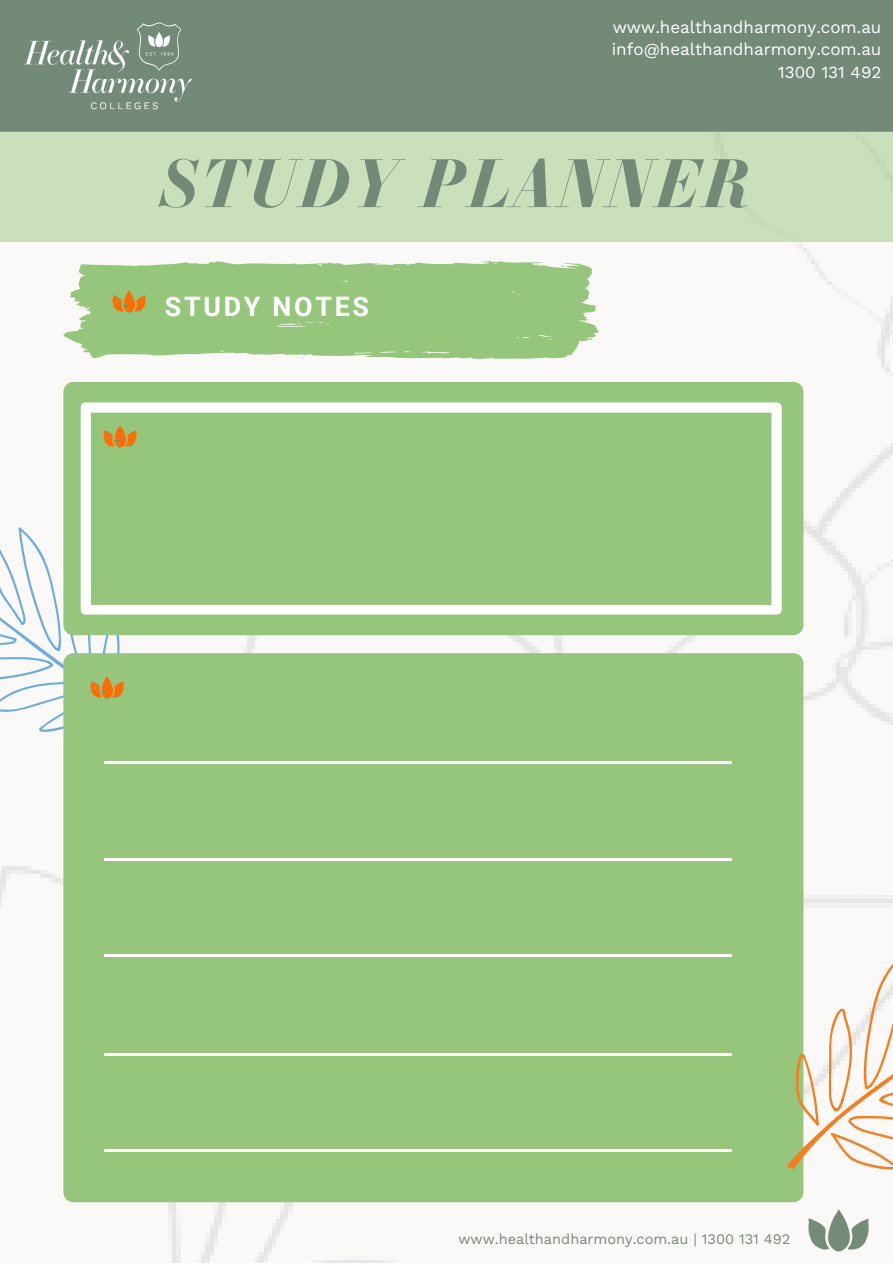
<style>
.page{position:relative;width:893px;height:1264px;background:#fff}
.page>*{position:absolute;margin:0;border:0;box-sizing:border-box;transform-origin:0 0}
.t1{font:italic 700 65.1px "Essonnes Headline";letter-spacing:.05em;color:#748a79}
.t2{font:700 26.85px "Roboto";letter-spacing:.1em;color:#fff}
.t3{font:16.95px "Work Sans";color:#fff}
.t4{font:14.55px "Work Sans";color:#748a79}
</style>
<div class="page">
<img style="left:0;top:241px;width:892px;height:1021px">
<img style="left:766px;top:1202px;width:126px;height:60px">
<div style="left:0;top:0;width:892px;height:131px;background:#748a79"></div>
<img style="left:23px;top:22px;width:169px;height:88px">
<div style="left:0;top:131px;width:892px;height:110px;background:#c9e0bb"></div>
<svg style="left:63px;top:260px;width:535px;height:100px;background:#a3cd8c"></svg>
<svg style="left:0;top:522px;width:142px;height:210px"></svg>
<div style="left:63px;top:653px;width:740px;height:549px;background:#95c67b;border-radius:10px"></div>
<img style="left:89px;top:267px;width:79px;height:69px">
<div style="left:63px;top:382px;width:740px;height:253px;background:#95c67b;border-radius:10px"></div>
<svg style="left:780px;top:946px;width:112px;height:264px"></svg>
<svg style="left:81px;top:402px;width:700px;height:212px"></svg>
<img style="left:68px;top:653px;width:78px;height:46px">
<hr style="left:105px;top:761px;width:626px;height:3px;background:#fff">
<hr style="left:105px;top:857px;width:626px;height:3px;background:#fff">
<hr style="left:105px;top:954px;width:626px;height:3px;background:#fff">
<hr style="left:105px;top:1052px;width:626px;height:3px;background:#fff">
<hr style="left:105px;top:1149px;width:626px;height:3px;background:#fff">
<p class="t3" style="left:612px;top:17px;width:270px">www.healthandharmony.com.au</p>
<p class="t3" style="left:611px;top:39px;width:271px">info@healthandharmony.com.au</p>
<p class="t3" style="left:778px;top:62px;width:105px">1300 131 492</p>
<p class="t1" style="left:159px;top:159px;width:591px">STUDY PLANNER</p>
<p class="t2" style="left:165px;top:291px;width:205px">STUDY NOTES</p>
<p class="t4" style="left:458px;top:1229px;width:333px">www.healthandharmony.com.au | 1300 131 492</p>
</div>
